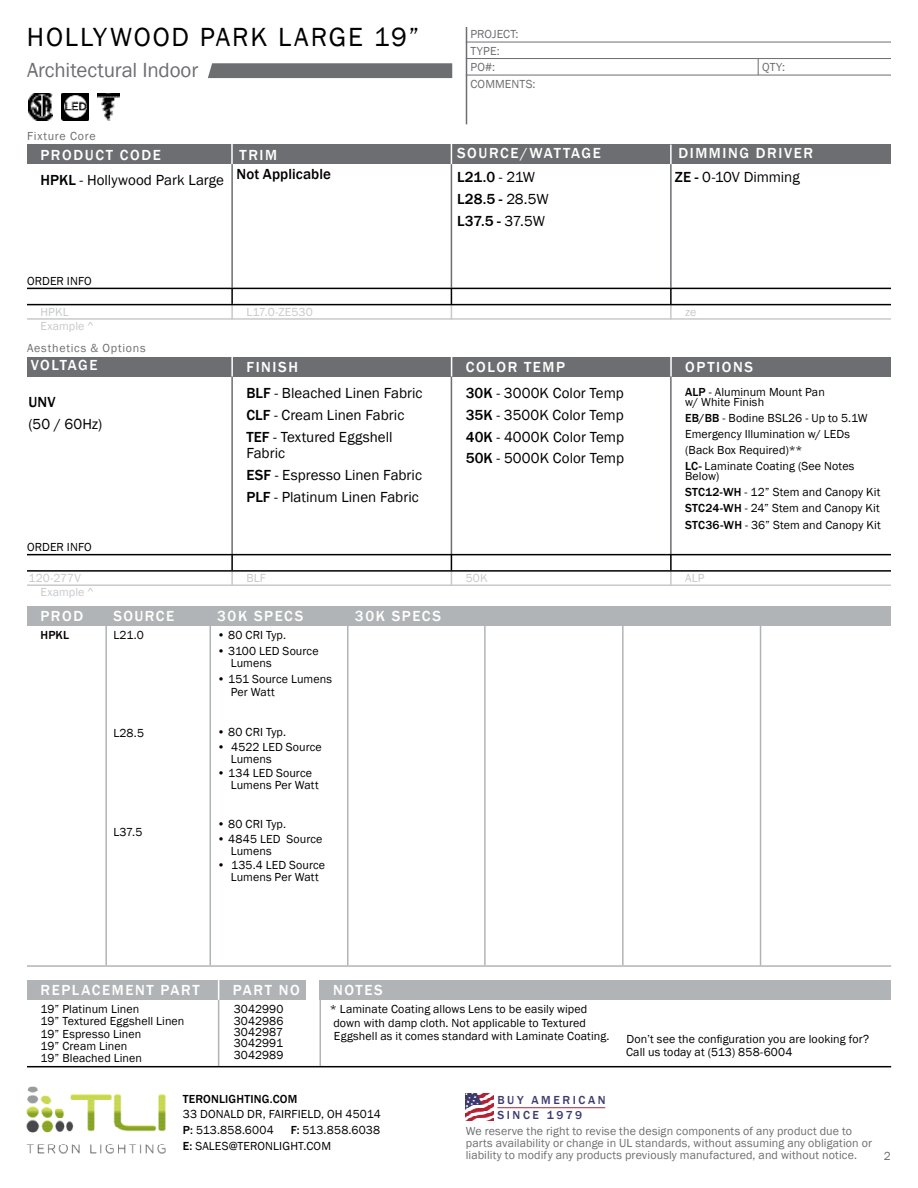
<style>
.page{position:relative;width:918px;height:1188px;background:#fff}
.page>*{position:absolute;margin:0;border:0;box-sizing:border-box;transform-origin:0 0}
.t1{font:27px "Franklin Gothic";letter-spacing:.07em;color:#000}
.t2{font:21px "Franklin Gothic";letter-spacing:-.01em;color:#6d6e71}
.t3{font:15px/21.9px "Franklin Gothic";color:#000}
.t4{font:500 15px "Franklin Gothic";letter-spacing:.105em;color:#fff}
.t5{font:500 15px/21.9px "Franklin Gothic";letter-spacing:.005em;color:#000}
.t6{font:12px/15.9px "Franklin Gothic";letter-spacing:.01em;color:#000}
.t7{font:12px/12px "Franklin Gothic";letter-spacing:.01em;color:#6d6e71}
.t8{font:12px "Franklin Gothic";letter-spacing:.01em;color:#c8c9cb}
.t9{font:500 12px "Franklin Gothic";letter-spacing:.015em;color:#000}
.t10{font:500 12px/15px "Franklin Gothic";letter-spacing:.215em;color:#3d3b6e}
.t11{font:12px "Franklin Gothic";letter-spacing:.065em;color:#6d6e71}
.t12{font:12px "Franklin Gothic";letter-spacing:.06em;color:#6d6e71}
.s1{font-weight:500}
.s2{font-weight:400}
</style>
<div class="page">
<hr style="left:218px;top:997px;width:1px;height:70px;background:#b1b4b6">
<hr style="left:231px;top:370px;width:2px;height:185px;background:#6d6e71">
<hr style="left:670px;top:370px;width:2px;height:185px;background:#6d6e71">
<hr style="left:451px;top:370px;width:1px;height:185px;background:#6d6e71">
<hr style="left:231px;top:158px;width:2px;height:130px;background:#6d6e71">
<hr style="left:670px;top:158px;width:2px;height:130px;background:#6d6e71">
<hr style="left:451px;top:158px;width:1px;height:130px;background:#6d6e71">
<div style="left:27px;top:145px;width:864px;height:19px;background:#6d6e71"></div>
<hr style="left:466px;top:27px;width:1px;height:97px;background:#6d6e71">
<hr style="left:466px;top:42px;width:425px;height:1px;background:#6d6e71">
<hr style="left:466px;top:58px;width:425px;height:1px;background:#6d6e71">
<hr style="left:466px;top:75px;width:425px;height:1px;background:#6d6e71">
<hr style="left:231px;top:141px;width:2px;height:23px;background:#fff">
<svg style="left:670px;top:145px;width:2px;height:19px"></svg>
<svg style="left:451px;top:145px;width:1px;height:19px"></svg>
<div style="left:27px;top:357px;width:864px;height:20px;background:#6d6e71"></div>
<div style="left:27px;top:606px;width:864px;height:20px;background:#b1b4b6"></div>
<hr style="left:231px;top:351px;width:2px;height:26px;background:#fff">
<hr style="left:670px;top:354px;width:2px;height:23px;background:#fff">
<svg style="left:451px;top:357px;width:1px;height:20px"></svg>
<div style="left:27px;top:980px;width:279px;height:20px;background:#b1b4b6"></div>
<div style="left:320px;top:980px;width:571px;height:20px;background:#b1b4b6"></div>
<svg style="left:758px;top:59px;width:1px;height:16px"></svg>
<svg style="left:670px;top:289px;width:2px;height:29px"></svg>
<svg style="left:451px;top:289px;width:1px;height:29px"></svg>
<svg style="left:231px;top:289px;width:2px;height:29px"></svg>
<hr style="left:27px;top:288px;width:864px;height:1px;background:#000">
<hr style="left:27px;top:304px;width:864px;height:1px;background:#000">
<hr style="left:27px;top:318px;width:864px;height:2px;background:#c8c9cb">
<svg style="left:670px;top:555px;width:2px;height:29px"></svg>
<svg style="left:451px;top:555px;width:1px;height:29px"></svg>
<svg style="left:231px;top:555px;width:2px;height:29px"></svg>
<hr style="left:27px;top:554px;width:864px;height:1px;background:#000">
<hr style="left:27px;top:570px;width:864px;height:2px;background:#000">
<hr style="left:27px;top:584px;width:864px;height:2px;background:#c8c9cb">
<hr style="left:105px;top:610px;width:2px;height:355px;background:#b1b4b6">
<hr style="left:622px;top:610px;width:2px;height:355px;background:#b1b4b6">
<hr style="left:760px;top:610px;width:1px;height:355px;background:#b1b4b6">
<hr style="left:210px;top:610px;width:1px;height:355px;background:#b1b4b6">
<hr style="left:347px;top:610px;width:2px;height:355px;background:#b1b4b6">
<hr style="left:484px;top:610px;width:2px;height:355px;background:#b1b4b6">
<hr style="left:27px;top:965px;width:864px;height:2px;background:#b1b4b6">
<svg style="left:218px;top:980px;width:1px;height:20px"></svg>
<hr style="left:320px;top:997px;width:1px;height:70px;background:#b1b4b6">
<svg style="left:208px;top:63px;width:244px;height:15px"></svg>
<img style="left:97px;top:93px;width:23px;height:27px">
<img style="left:62px;top:93px;width:27px;height:27px">
<img style="left:28px;top:93px;width:25px;height:27px">
<hr style="left:27px;top:1066px;width:864px;height:1px;background:#000">
<img style="left:26px;top:1086px;width:140px;height:68px">
<img style="left:466px;top:1093px;width:28px;height:28px">
<hr style="left:497px;top:1107px;width:108px;height:1px;background:#b22335">
<h1 class="t1" style="left:27px;top:20px;width:394px">HOLLYWOOD PARK LARGE 19”</h1>
<h2 class="t2" style="left:27px;top:57px;width:173px">Architectural Indoor</h2>
<p class="t12" style="left:27px;top:129px;width:70px">Fixture Core</p>
<p class="t7" style="left:470px;top:26px;width:50px;line-height:16.4px">PROJECT:<br>TYPE:</p>
<p class="t7" style="left:470px;top:78px;width:67px">COMMENTS:</p>
<p class="t7" style="left:470px;top:61px;width:26px">PO#:</p>
<p class="t7" style="left:762px;top:61px;width:24px">QTY:</p>
<p class="t4" style="left:40px;top:146px;width:122px">PRODUCT CODE</p>
<p class="t4" style="left:678px;top:144px;width:136px">DIMMING DRIVER</p>
<p class="t4" style="left:457px;top:144px;width:145px">SOURCE/WATTAGE</p>
<p class="t4" style="left:240px;top:145px;width:39px">TRIM</p>
<p class="t5" style="left:237px;top:164px;width:96px">Not Applicable</p>
<p class="t3" style="left:40px;top:170px;width:185px"><span class="s1">HPKL</span> - Hollywood Park Large</p>
<p class="t5" style="left:457px;top:166px;width:93px">L21.0 <span class="s2">- 21W<br></span>L28.5 - <span class="s2">28.5W<br></span>L37.5 - <span class="s2">37.5W</span></p>
<p class="t6" style="left:27px;top:273px;width:66px">ORDER INFO</p>
<p class="t8" style="left:41px;top:305px;width:30px">HPKL</p>
<p class="t8" style="left:246px;top:305px;width:68px">L17.0-ZE530</p>
<p class="t8" style="left:40px;top:319px;width:55px">Example ^</p>
<p class="t11" style="left:27px;top:341px;width:120px">Aesthetics &amp; Options</p>
<p class="t3" style="left:675px;top:166px;width:126px"><span class="s1">ZE -</span> 0-10V Dimming</p>
<p class="t8" style="left:685px;top:305px;width:13px">ze</p>
<p class="t4" style="left:31px;top:356px;width:68px">VOLTAGE</p>
<p class="t5" style="left:29px;top:391px;width:29px">UNV</p>
<p class="t3" style="left:29px;top:413px;width:75px">(50 / 60Hz)</p>
<p class="t6" style="left:27px;top:539px;width:66px">ORDER INFO</p>
<p class="t8" style="left:29px;top:571px;width:54px">120-277V</p>
<p class="t8" style="left:40px;top:585px;width:55px">Example ^</p>
<p class="t4" style="left:40px;top:606px;width:44px">PROD</p>
<p class="t4" style="left:113px;top:606px;width:62px">SOURCE</p>
<p class="t4" style="left:247px;top:358px;width:53px">FINISH</p>
<p class="t4" style="left:466px;top:358px;width:101px">COLOR TEMP</p>
<p class="t4" style="left:685px;top:358px;width:69px">OPTIONS</p>
<p class="t3" style="left:246px;top:382px;width:178px"><span class="s1">BLF</span> - Bleached Linen Fabric<br><span class="s1">CLF</span> - Cream Linen Fabric<br><span class="s1">TEF</span> - Textured Eggshell</p>
<p class="t3" style="left:246px;top:442px;width:177px">Fabric<br><span class="s1">ESF</span> - Espresso Linen Fabric<br><span class="s1">PLF</span> - Platinum Linen Fabric</p>
<p class="t3" style="left:466px;top:382px;width:160px;text-align:justify"><span class="s1">30K</span> - 3000K Color Temp <span class="s1">35K</span> - 3500K Color Temp <span class="s1">40K</span> - 4000K Color Temp <span class="s1">50K</span> - 5000K Color Temp</p>
<p class="t6" style="left:685px;top:387px;width:141px;line-height:10.5px"><span class="s1">ALP</span> - Aluminum Mount Pan w/ White Finish</p>
<p class="t6" style="left:685px;top:410px;width:184px"><span class="s1">EB/BB</span> - Bodine BSL26 - Up to 5.1W<br>Emergency Illumination w/ LEDs (Back Box Required)**<br><span class="s1">LC-</span> Laminate Coating (See Notes</p>
<p class="t6" style="left:685px;top:469px;width:197px">Below)<br><span class="s1">STC12-WH</span> - 12” Stem and Canopy Kit<br><span class="s1">STC24-WH</span> - 24” Stem and Canopy Kit</p>
<p class="t6" style="left:685px;top:518px;width:197px"><span class="s1">STC36-WH</span> - 36” Stem and Canopy Kit</p>
<p class="t8" style="left:246px;top:571px;width:21px">BLF</p>
<p class="t8" style="left:466px;top:571px;width:23px">50K</p>
<p class="t8" style="left:685px;top:571px;width:21px">ALP</p>
<p class="t4" style="left:217px;top:606px;width:88px">30K SPECS</p>
<p class="t4" style="left:355px;top:606px;width:88px">30K SPECS</p>
<p class="t9" style="left:40px;top:628px;width:30px">HPKL</p>
<p class="t6" style="left:217px;top:628px;width:70px">• 80 CRI Typ.</p>
<p class="t6" style="left:231px;top:645px;width:89px;line-height:12.8px;text-indent:-14px">• 3100 LED Source<br>Lumens</p>
<p class="t6" style="left:231px;top:673px;width:103px;line-height:12.8px;text-indent:-13px">• 151 Source Lumens<br>Per Watt</p>
<p class="t6" style="left:217px;top:724px;width:70px">• 80 CRI Typ.</p>
<p class="t6" style="left:231px;top:741px;width:93px;line-height:12px;text-indent:-14px">• 4522 LED Source<br>Lumens</p>
<p class="t6" style="left:231px;top:767px;width:90px;line-height:12px;text-indent:-13px">• 134 LED Source<br>Lumens Per Watt</p>
<p class="t6" style="left:217px;top:816px;width:70px">• 80 CRI Typ.</p>
<p class="t6" style="left:231px;top:833px;width:93px;line-height:12px;text-indent:-13px">• 4845 LED Source<br>Lumens</p>
<p class="t6" style="left:217px;top:860px;width:109px;line-height:12px;text-align:center">• 135.4 LED Source<br>Lumens Per Watt</p>
<p class="t6" style="left:113px;top:628px;width:32px">L21.0</p>
<p class="t6" style="left:113px;top:725px;width:32px">L28.5</p>
<p class="t6" style="left:113px;top:825px;width:31px">L37.5</p>
<p class="t4" style="left:40px;top:981px;width:161px">REPLACEMENT PART</p>
<p class="t4" style="left:233px;top:981px;width:69px">PART NO</p>
<p class="t4" style="left:333px;top:981px;width:51px">NOTES</p>
<p class="t6" style="left:40px;top:1004px;width:145px;line-height:12.1px">19” Platinum Linen<br>19” Textured Eggshell Linen<br>19” Espresso Linen<br>19” Cream Linen<br>19” Bleached Linen</p>
<p class="t6" style="left:234px;top:1004px;width:51px;line-height:11.4px;text-align:justify">3042990<br>3042986<br>3042987<br>3042991<br>3042989</p>
<p class="t6" style="left:330px;top:1003px;width:281px;line-height:13.5px">* Laminate Coating allows Lens to be easily wiped down with damp cloth. Not applicable to Textured<br>Eggshell as it comes standard with Laminate Coating.</p>
<p class="t6" style="left:626px;top:1032px;width:245px;line-height:13.5px">Don’t see the configuration you are looking for?<br>Call us today at (513) 858-6004</p>
<p class="t9" style="left:183px;top:1091px;width:116px">TERONLIGHTING.COM</p>
<p class="t6" style="left:183px;top:1107px;width:200px">33 DONALD DR, FAIRFIELD, OH 45014<br><span class="s1">P:</span> 513.858.6004</p>
<p class="t10" style="left:497px;top:1093px;width:110px">BUY AMERICAN<br>SINCE 1979</p>
<p class="t6" style="left:183px;top:1123px;width:199px;text-indent:108px"><span class="s1">F:</span> 513.858.6038<br><span class="s1">E:</span> SALES@TERONLIGHT.COM</p>
<p class="t7" style="left:466px;top:1125px;width:408px">We reserve the right to revise the design components of any product due to parts availability or change in UL standards, without assuming any obligation or liability to modify any products previously manufactured, and without notice.</p>
<p class="t7" style="left:884px;top:1150px;width:9px">2</p>
</div>
